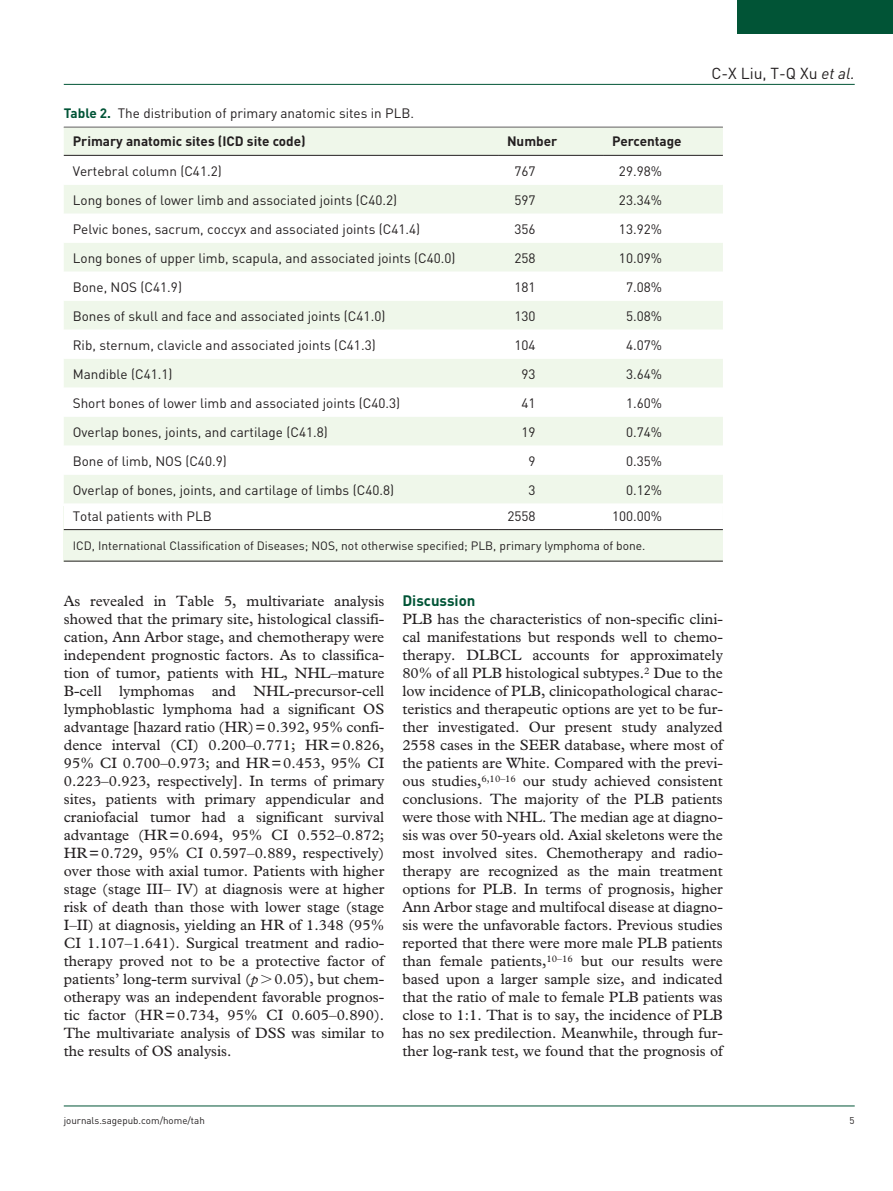
<style>
.page{position:relative;width:893px;height:1191px;background:#fff}
.page>*{position:absolute;margin:0;border:0;box-sizing:border-box;transform-origin:0 0}
.t1{font:15.75px "DIN";color:#231f20}
.t2{font:15px/18px "Plantin Std";color:#231f20;text-align:justify}
.t3{font:700 15px "DIN";color:#015436}
.t4{font:13.5px/28.5px "DIN";color:#231f20}
.t5{font:700 13.5px "DIN";color:#231f20}
.t6{font:12px "DIN";color:#231f20}
.t7{font:9.75px "DIN";color:#231f20}
.s1{font-weight:700;color:#015436}
.s2{font-weight:700}
.s3{font-style:italic}
</style>
<div class="page">
<hr style="left:64px;top:84px;width:791px;height:1px;background:#015436">
<hr style="left:64px;top:1105px;width:791px;height:1px;background:#015436">
<div style="left:738px;top:0;width:155px;height:34px;background:#015436"></div>
<div style="left:64px;top:506px;width:659px;height:55px;background:#eff7ea"></div>
<hr style="left:64px;top:127px;width:659px;height:1px;background:#231f20">
<hr style="left:64px;top:561px;width:659px;height:1px;background:#231f20">
<div style="left:64px;top:128px;width:659px;height:27px;background:#eff7ea"></div>
<svg style="left:64px;top:185px;width:659px;height:344px"></svg>
<hr style="left:64px;top:155px;width:434px;height:1px;background:#231f20">
<hr style="left:498px;top:155px;width:105px;height:1px;background:#231f20">
<hr style="left:603px;top:155px;width:120px;height:1px;background:#231f20">
<hr style="left:64px;top:529px;width:434px;height:1px;background:#231f20">
<hr style="left:498px;top:529px;width:105px;height:1px;background:#231f20">
<hr style="left:603px;top:529px;width:120px;height:1px;background:#231f20">
<p class="t4" style="left:73px;top:98px;width:343px;text-indent:-9px"><span class="s1">Table 2.</span> The distribution of primary anatomic sites in PLB.<br><span class="s2">Primary anatomic sites (ICD site code)</span></p>
<p class="t5" style="left:507px;top:133px;width:52px">Number</p>
<p class="t5" style="left:612px;top:133px;width:71px">Percentage</p>
<p class="t4" style="left:73px;top:156px;width:150px">Vertebral column (C41.2)</p>
<p class="t4" style="left:514px;top:156px;width:23px">767</p>
<p class="t4" style="left:619px;top:156px;width:45px">29.98%</p>
<p class="t4" style="left:73px;top:185px;width:326px">Long bones of lower limb and associated joints (C40.2)</p>
<p class="t4" style="left:514px;top:185px;width:23px">597</p>
<p class="t4" style="left:619px;top:185px;width:45px">23.34%</p>
<p class="t4" style="left:73px;top:214px;width:349px">Pelvic bones, sacrum, coccyx and associated joints (C41.4)</p>
<p class="t4" style="left:514px;top:214px;width:23px">356</p>
<p class="t4" style="left:619px;top:214px;width:45px">13.92%</p>
<p class="t4" style="left:73px;top:243px;width:384px">Long bones of upper limb, scapula, and associated joints (C40.0)</p>
<p class="t4" style="left:514px;top:243px;width:23px">258</p>
<p class="t4" style="left:619px;top:243px;width:45px">10.09%</p>
<p class="t4" style="left:73px;top:272px;width:111px">Bone, NOS (C41.9)</p>
<p class="t4" style="left:514px;top:272px;width:23px">181</p>
<p class="t4" style="left:626px;top:272px;width:38px">7.08%</p>
<p class="t4" style="left:73px;top:301px;width:314px">Bones of skull and face and associated joints (C41.0)</p>
<p class="t4" style="left:514px;top:301px;width:23px">130</p>
<p class="t4" style="left:626px;top:301px;width:38px">5.08%</p>
<p class="t4" style="left:73px;top:330px;width:304px">Rib, sternum, clavicle and associated joints (C41.3)</p>
<p class="t4" style="left:514px;top:330px;width:23px">104</p>
<p class="t4" style="left:626px;top:330px;width:38px">4.07%</p>
<p class="t4" style="left:73px;top:359px;width:101px">Mandible (C41.1)</p>
<p class="t4" style="left:521px;top:359px;width:16px">93</p>
<p class="t4" style="left:626px;top:359px;width:38px">3.64%</p>
<p class="t4" style="left:73px;top:388px;width:329px">Short bones of lower limb and associated joints (C40.3)</p>
<p class="t4" style="left:521px;top:388px;width:16px">41</p>
<p class="t4" style="left:626px;top:388px;width:38px">1.60%</p>
<p class="t4" style="left:73px;top:417px;width:257px">Overlap bones, joints, and cartilage (C41.8)</p>
<p class="t4" style="left:521px;top:417px;width:16px">19</p>
<p class="t4" style="left:626px;top:417px;width:38px">0.74%</p>
<p class="t4" style="left:73px;top:446px;width:155px">Bone of limb, NOS (C40.9)</p>
<p class="t4" style="left:528px;top:446px;width:9px">9</p>
<p class="t4" style="left:626px;top:446px;width:38px">0.35%</p>
<p class="t4" style="left:73px;top:475px;width:323px">Overlap of bones, joints, and cartilage of limbs (C40.8)</p>
<p class="t4" style="left:528px;top:475px;width:9px">3</p>
<p class="t4" style="left:626px;top:475px;width:38px">0.12%</p>
<p class="t4" style="left:73px;top:501px;width:141px">Total patients with PLB</p>
<p class="t4" style="left:507px;top:501px;width:30px">2558</p>
<p class="t4" style="left:612px;top:501px;width:52px">100.00%</p>
<p class="t6" style="left:73px;top:538px;width:574px">ICD, International Classification of Diseases; NOS, not otherwise specified; PLB, primary lymphoma of bone.</p>
<p class="t1" style="left:711px;top:63px;width:145px">C-X Liu, T-Q Xu <span class="s3">et al.</span></p>
<p class="t2" style="left:64px;top:592px;width:322px">As revealed in Table 5, multivariate analysis showed that the primary site, histological classifi&shy;cation, Ann Arbor stage, and chemotherapy were independent prognostic factors. As to classifica&shy;tion of tumor, patients with HL, NHL–mature B-cell lymphomas and NHL-precursor-cell lymphoblastic lymphoma had a significant OS advantage [hazard ratio (HR)=0.392, 95% confi&shy;dence interval (CI) 0.200–0.771; HR=0.826, 95% CI 0.700–0.973; and HR=0.453, 95% CI 0.223–0.923, respectively]. In terms of primary sites, patients with primary appendicular and craniofacial tumor had a significant survival advantage (HR=0.694, 95% CI 0.552–0.872; HR=0.729, 95% CI 0.597–0.889, respectively) over those with axial tumor. Patients with higher stage (stage III– IV) at diagnosis were at higher risk of death than those with lower stage (stage I–II) at diagnosis, yielding an HR of 1.348 (95% CI 1.107–1.641). Surgical treatment and radio&shy;therapy proved not to be a protective factor of patients’ long-term survival (<span class="s3">p</span> 0.05), but chem&shy;otherapy was an independent favorable prognos&shy;tic factor (HR=0.734, 95% CI 0.605–0.890).<br>The multivariate analysis of DSS was similar to the results of OS analysis.</p>
<p class="t3" style="left:402px;top:591px;width:75px">Discussion</p>
<p class="t2" style="left:402px;top:610px;width:322px">PLB has the characteristics of non-specific clini&shy;cal manifestations but responds well to chemo&shy;therapy. DLBCL accounts for approximately 80% of all PLB histological subtypes.<sup>2</sup> Due to the low incidence of PLB, clinicopathological charac&shy;teristics and therapeutic options are yet to be fur&shy;ther investigated. Our present study analyzed 2558 cases in the SEER database, where most of the patients are White. Compared with the previ&shy;ous studies,<sup>6,10–16</sup> our study achieved consistent conclusions. The majority of the PLB patients were those with NHL. The median age at diagno&shy;sis was over 50-years old. Axial skeletons were the most involved sites. Chemotherapy and radio&shy;therapy are recognized as the main treatment options for PLB. In terms of prognosis, higher Ann Arbor stage and multifocal disease at diagno&shy;sis were the unfavorable factors. Previous studies reported that there were more male PLB patients than female patients,<sup>10–16</sup> but our results were based upon a larger sample size, and indicated that the ratio of male to female PLB patients was close to 1:1. That is to say, the incidence of PLB has no sex predilection. Meanwhile, through fur&shy;ther log-rank test, we found that the prognosis of</p>
<p class="t7" style="left:64px;top:1114px;width:143px">journals.sagepub.com/home/tah</p>
<p class="t7" style="left:850px;top:1114px;width:7px">5</p>
</div>
